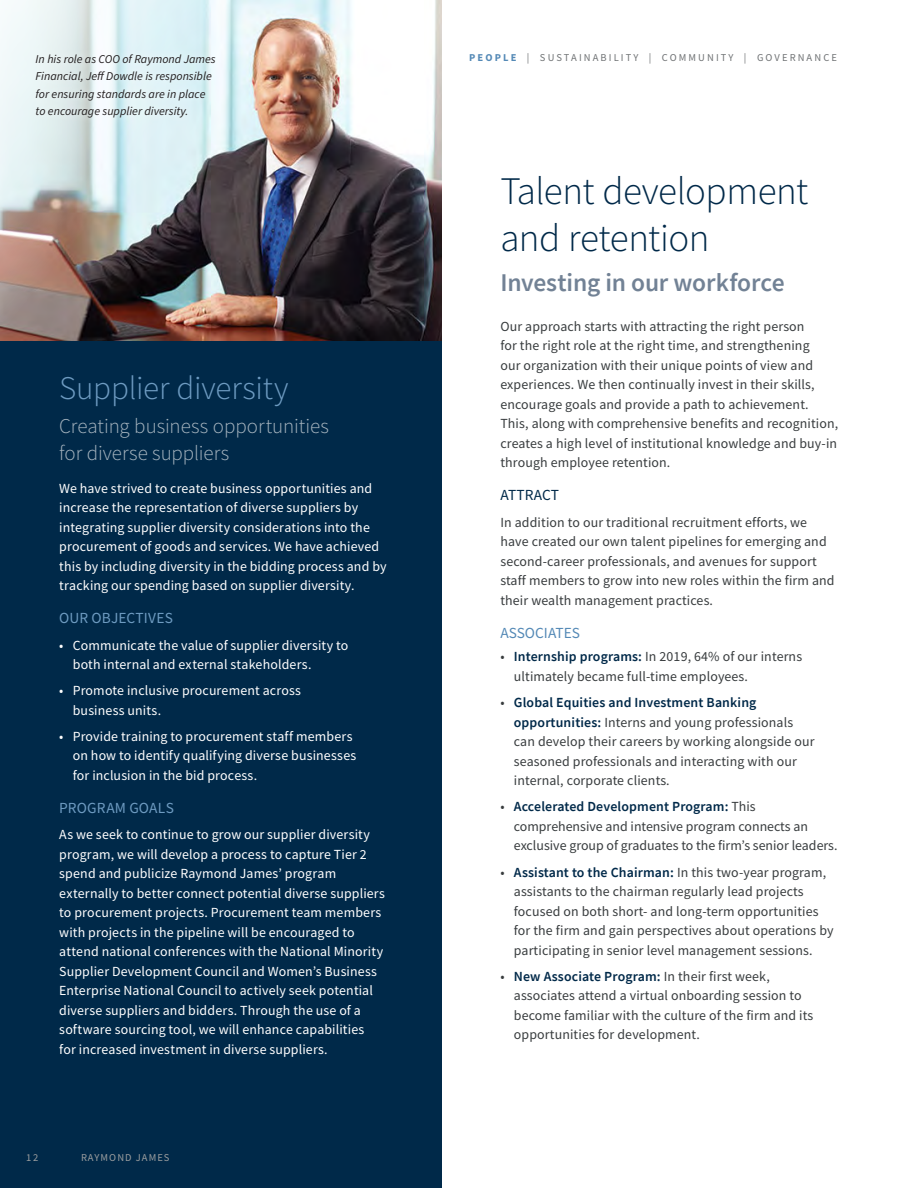
<style>
.page{position:relative;width:918px;height:1188px;background:#fff}
.page>*{position:absolute;margin:0;border:0;box-sizing:border-box;transform-origin:0 0}
.Title_Header{font:300 39px/46.5px "Source Sans Pro";letter-spacing:-.01em;color:#002949}
.Title_Header-2{font:300 33px "Source Sans Pro";letter-spacing:-.005em;color:#6e9bc1}
.Title_Subhead{font:600 25.5px "Source Sans Pro";letter-spacing:-.005em;color:#728295}
.Body_Copy_-_Left_Ali{font:300 21px/27px "Source Sans Pro";letter-spacing:-.005em;color:#a6b4bf}
.Subhead_-_1st_Tier{font:15.3px "Source Sans Pro";letter-spacing:.01em;color:#6e9bc1}
.Subhead_-_2nd_Tier{font:15.3px "Source Sans Pro";color:#5489b6}
.Subhead_-_1st_Tier-2{font:15.3px "Source Sans Pro";letter-spacing:.005em;color:#002949}
.Body_Copy_-_Left_Ali-2{font:13.8px/19.5px "Source Sans Pro";letter-spacing:.01em;color:#383c3e}
.Body_Copy_-_Left_Ali-3{font:13.8px/19.5px "Source Sans Pro";letter-spacing:.01em;color:#fff}
.Photo_Caption{font:italic 12px/17.2px "Source Sans Pro";color:#231f20}
.t1{font:10.5px "Source Sans Pro";letter-spacing:.2em;color:#6f7274}
.t2{font:10.5px "Source Sans Pro";letter-spacing:.1em;color:#9c9e9f}
.s1{font-weight:700;color:#5489b6}
.s2{font-weight:600;color:#002949}
</style>
<div class="page">
<div style="left:0;top:0;width:441px;height:1188px;background:#002949"></div>
<img style="left:307px;top:0;width:134px;height:340px">
<img style="left:0;top:0;width:307px;height:341px">
<div style="left:27px;top:46px;width:198px;height:81px;background:#fff;opacity:.75"></div>
<p class="Photo_Caption" style="left:36px;top:51px;width:182px">In his role as COO of Raymond James Financial, Jeff Dowdle is responsible for ensuring standards are in place to encourage supplier diversity.</p>
<p class="Title_Header-2" style="left:59px;top:368px;width:231px">Supplier diversity</p>
<p class="Body_Copy_-_Left_Ali" style="left:59px;top:412px;width:271px">Creating business opportunities for diverse suppliers</p>
<p class="Body_Copy_-_Left_Ali-3" style="left:59px;top:478px;width:329px">We have strived to create business opportunities and increase the representation of diverse suppliers by integrating supplier diversity considerations into the procurement of goods and services. We have achieved this by including diversity in the bidding process and by tracking our spending based on supplier diversity.</p>
<p class="Subhead_-_1st_Tier" style="left:59px;top:608px;width:115px">OUR OBJECTIVES</p>
<p class="Body_Copy_-_Left_Ali-3" style="left:73px;top:635px;width:277px;text-indent:-13px">• Communicate the value of supplier diversity to both internal and external stakeholders.</p>
<p class="Body_Copy_-_Left_Ali-3" style="left:73px;top:681px;width:230px;text-indent:-14px">• Promote inclusive procurement across business units.</p>
<p class="Body_Copy_-_Left_Ali-3" style="left:73px;top:727px;width:285px;text-indent:-14px">• Provide training to procurement staff members on how to identify qualifying diverse businesses for inclusion in the bid process.</p>
<p class="Subhead_-_1st_Tier" style="left:59px;top:798px;width:116px">PROGRAM GOALS</p>
<p class="Body_Copy_-_Left_Ali-3" style="left:59px;top:825px;width:327px">As we seek to continue to grow our supplier diversity program, we will develop a process to capture Tier 2 spend and publicize Raymond James’ program externally to better connect potential diverse suppliers to procurement projects. Procurement team members with projects in the pipeline will be encouraged to attend national conferences with the National Minority Supplier Development Council and Women’s Business Enterprise National Council to actively seek potential diverse suppliers and bidders. Through the use of a software sourcing tool, we will enhance capabilities<br>for increased investment in diverse suppliers.</p>
<p class="t2" style="left:26px;top:1151px;width:14px">12</p>
<p class="t2" style="left:81px;top:1151px;width:90px">RAYMOND JAMES</p>
<p class="t1" style="left:469px;top:51px;width:369px"><span class="s1">PEOPLE</span> | SUSTAINABILITY | COMMUNITY | GOVERNANCE</p>
<p class="Title_Header" style="left:500px;top:168px;width:309px">Talent development and retention</p>
<p class="Title_Subhead" style="left:500px;top:266px;width:286px">Investing in our workforce</p>
<p class="Body_Copy_-_Left_Ali-2" style="left:500px;top:316px;width:339px">Our approach starts with attracting the right person<br>for the right role at the right time, and strengthening<br>our organization with their unique points of view and experiences. We then continually invest in their skills, encourage goals and provide a path to achievement.<br>This, along with comprehensive benefits and recognition, creates a high level of institutional knowledge and buy-in through employee retention.</p>
<p class="Subhead_-_1st_Tier-2" style="left:500px;top:485px;width:60px">ATTRACT</p>
<p class="Body_Copy_-_Left_Ali-2" style="left:500px;top:512px;width:336px">In addition to our traditional recruitment efforts, we have created our own talent pipelines for emerging and second-career professionals, and avenues for support staff members to grow into new roles within the firm and their wealth management practices.</p>
<p class="Subhead_-_2nd_Tier" style="left:500px;top:623px;width:81px">ASSOCIATES</p>
<p class="Body_Copy_-_Left_Ali-2" style="left:514px;top:647px;width:290px;text-indent:-14px">• <span class="s2">Internship programs:</span> In 2019, 64% of our interns ultimately became full-time employees.</p>
<p class="Body_Copy_-_Left_Ali-2" style="left:514px;top:693px;width:302px;text-indent:-14px">• <span class="s2">Global Equities and Investment Banking opportunities:</span> Interns and young professionals can develop their careers by working alongside our seasoned professionals and interacting with our internal, corporate clients.</p>
<p class="Body_Copy_-_Left_Ali-2" style="left:514px;top:797px;width:325px;text-indent:-14px">• <span class="s2">Accelerated Development Program:</span> This comprehensive and intensive program connects an exclusive group of graduates to the firm’s senior leaders.</p>
<p class="Body_Copy_-_Left_Ali-2" style="left:514px;top:862px;width:321px;text-indent:-14px">• <span class="s2">Assistant to the Chairman:</span> In this two-year program, assistants to the chairman regularly lead projects focused on both short- and long-term opportunities for the firm and gain perspectives about operations by participating in senior level management sessions.</p>
<p class="Body_Copy_-_Left_Ali-2" style="left:514px;top:966px;width:301px;text-indent:-14px">• <span class="s2">New Associate Program:</span> In their first week, associates attend a virtual onboarding session to become familiar with the culture of the firm and its opportunities for development.</p>
</div>
